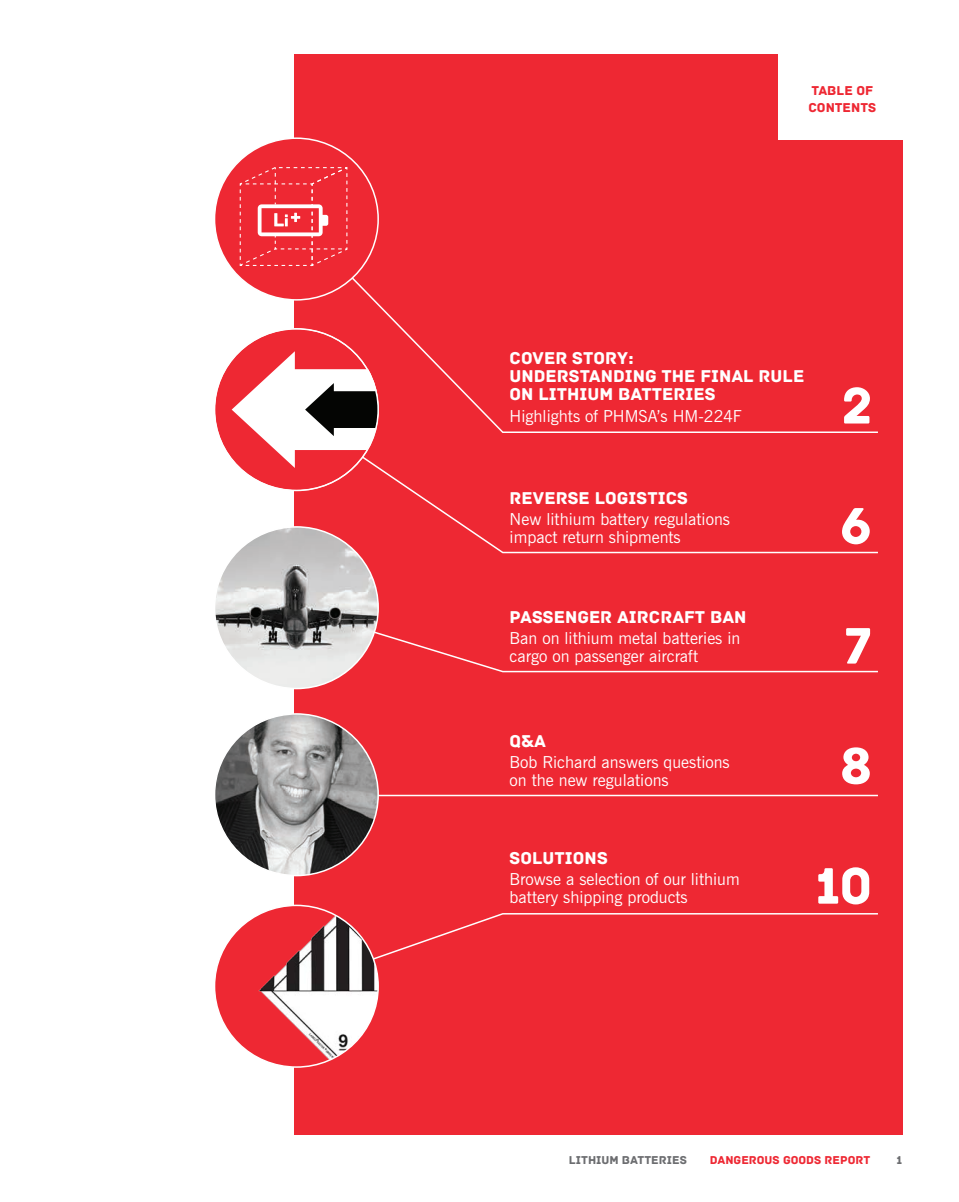
<style>
.page{position:relative;width:959px;height:1202px;background:#fff}
.page>*{position:absolute;margin:0;border:0;box-sizing:border-box;transform-origin:0 0}
.t1{font:54px "Archive";color:#fff}
.t2{font:18px/18px "Archive";color:#fff}
.t3{font:16.5px/18px "News Gothic";color:#fff}
.t4{font:13.5px "Archive";color:#ee2833}
.t5{font:12px "Archive";color:#ee2833}
.t6{font:12px "Archive";color:#6c6d70}
</style>
<div class="page">
<div style="left:294px;top:54px;width:609px;height:1080px;background:#ee2833"></div>
<div style="left:778px;top:42px;width:135px;height:98px;background:#fff"></div>
<svg style="left:294px;top:227px;width:187px;height:182px"></svg>
<svg style="left:294px;top:409px;width:584px;height:145px"></svg>
<svg style="left:378px;top:616px;width:500px;height:57px"></svg>
<svg style="left:378px;top:913px;width:500px;height:64px"></svg>
<hr style="left:214px;top:794px;width:663px;height:2px;background:#fff">
<div style="left:214px;top:905px;width:164px;height:162px;background:#ee2833;border-radius:50%"></div>
<img style="left:248px;top:907px;width:130px;height:160px">
<img style="left:217px;top:714px;width:161px;height:161px">
<img style="left:217px;top:527px;width:161px;height:161px">
<div style="left:214px;top:138px;width:164px;height:162px;background:#ee2833;border-radius:50%"></div>
<div style="left:214px;top:329px;width:164px;height:161px;background:#ee2833;border-radius:50%"></div>
<svg style="left:232px;top:351px;width:146px;height:117px"></svg>
<svg style="left:239px;top:167px;width:109px;height:100px"></svg>
<p class="t4" style="left:811px;top:83px;width:63px">TABLE OF</p>
<p class="t4" style="left:808px;top:99px;width:69px">CONTENTS</p>
<p class="t2" style="left:509px;top:349px;width:296px">COVER STORY:<br>UNDERSTANDING THE FINAL RULE<br>ON LITHIUM BATTERIES</p>
<p class="t3" style="left:509px;top:408px;width:234px">Highlights of PHMSA’s HM-224F</p>
<p class="t2" style="left:509px;top:489px;width:180px">REVERSE LOGISTICS</p>
<p class="t3" style="left:509px;top:510px;width:222px">New lithium battery regulations impact return shipments</p>
<p class="t2" style="left:509px;top:608px;width:238px">PASSENGER AIRCRAFT BAN</p>
<p class="t3" style="left:509px;top:629px;width:232px">Ban on lithium metal batteries in cargo on passenger aircraft</p>
<p class="t1" style="left:841px;top:374px;width:32px">2</p>
<p class="t1" style="left:839px;top:494px;width:34px">6</p>
<p class="t1" style="left:842px;top:614px;width:31px">7</p>
<p class="t2" style="left:509px;top:732px;width:38px">Q&amp;A</p>
<p class="t3" style="left:509px;top:753px;width:222px">Bob Richard answers questions on the new regulations</p>
<p class="t2" style="left:509px;top:849px;width:100px">SOLUTIONS</p>
<p class="t3" style="left:509px;top:870px;width:232px">Browse a selection of our lithium battery shipping products</p>
<p class="t1" style="left:840px;top:734px;width:33px">8</p>
<p class="t1" style="left:814px;top:854px;width:59px">10</p>
<p class="t6" style="left:569px;top:1152px;width:120px">LITHIUM BATTERIES</p>
<p class="t5" style="left:709px;top:1152px;width:162px">DANGEROUS GOODS REPORT</p>
<p class="t6" style="left:896px;top:1152px;width:7px">1</p>
</div>
